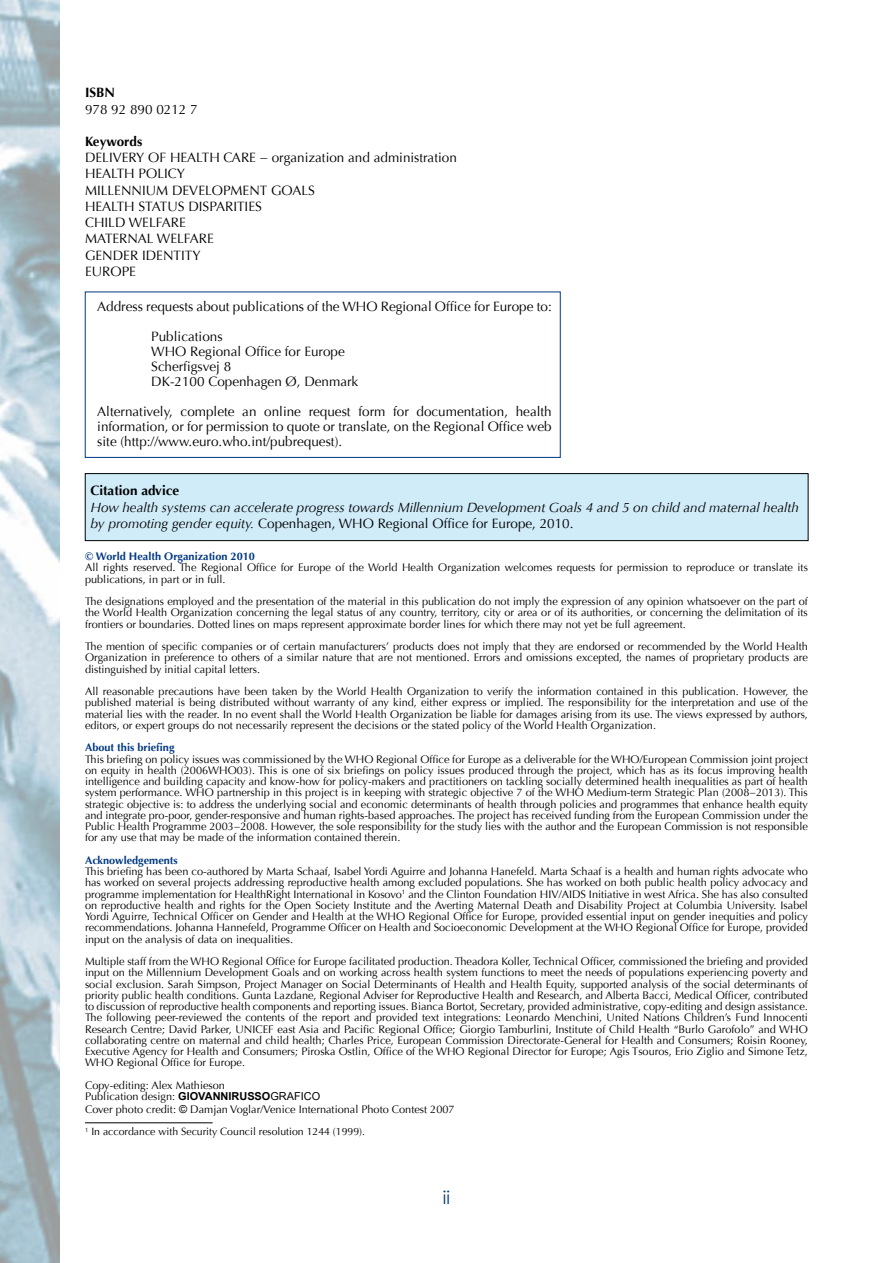
<style>
.page{position:relative;width:893px;height:1263px;background:#fff}
.page>*{position:absolute;margin:0;border:0;box-sizing:border-box;transform-origin:0 0}
.t1{font:18px "Century Gothic";color:#003882}
.t2{font:13.5px/16.2px "Optima";color:#000}
.t3{font:italic 13.5px/16.2px "Optima";color:#000}
.t4{font:700 13.5px "Optima";color:#000}
.t5{font:10.95px/11.2px "Optima";color:#000;text-align:justify}
.t6{font:700 10.95px "Optima";color:#003882}
.t7{font:10.5px "Optima";color:#000}
.s1{font-style:normal}
.s2{font-family:"Arial";font-weight:700}
.s3{font-family:"Arial"}
</style>
<div class="page">
<img style="left:0;top:0;width:60px;height:1263px">
<hr style="left:85px;top:1122px;width:128px;height:1px;background:#000">
<div style="left:85px;top:474px;width:723px;height:67px;background:#d0ecf9"></div>
<div style="left:85px;top:473px;width:723px;height:68px;border:1px solid #000"></div>
<div style="left:85px;top:292px;width:476px;height:166px;border:1px solid #003882"></div>
<p class="t4" style="left:85px;top:85px;width:31px">ISBN</p>
<p class="t2" style="left:85px;top:101px;width:114px">978 92 890 0212 7</p>
<p class="t4" style="left:85px;top:134px;width:59px">Keywords</p>
<p class="t2" style="left:85px;top:150px;width:373px">DELIVERY OF HEALTH CARE − organization and administration<br>HEALTH POLICY<br>MILLENNIUM DEVELOPMENT GOALS<br>HEALTH STATUS DISPARITIES<br>CHILD WELFARE<br>MATERNAL WELFARE<br>GENDER IDENTITY<br>EUROPE</p>
<p class="t2" style="left:97px;top:299px;width:456px">Address requests about publications of the WHO Regional Office for Europe to:</p>
<p class="t2" style="left:151px;top:329px;width:209px;line-height:15px">Publications<br>WHO Regional Office for Europe<br>Scherfigsvej 8<br>DK-2100 Copenhagen Ø, Denmark</p>
<p class="t2" style="left:97px;top:404px;width:456px;line-height:15px;text-align:justify">Alternatively, complete an online request form for documentation, health information, or for permission to quote or translate, on the Regional Office web site (http://www.euro.who.int/pubrequest).</p>
<p class="t4" style="left:90px;top:483px;width:90px">Citation advice</p>
<p class="t3" style="left:90px;top:499px;width:710px">How health systems can accelerate progress towards Millennium Development Goals 4 and 5 on child and maternal health by promoting gender equity. <span class="s1">Copenhagen, WHO Regional Office for Europe, 2010.</span></p>
<p class="t6" style="left:85px;top:550px;width:171px">© World Health Organization 2010</p>
<p class="t5" style="left:85px;top:562px;width:724px">All rights reserved. The Regional Office for Europe of the World Health Organization welcomes requests for permission to reproduce or translate its publications, in part or in full.</p>
<p class="t5" style="left:85px;top:596px;width:724px">The designations employed and the presentation of the material in this publication do not imply the expression of any opinion whatsoever on the part of the World Health Organization concerning the legal status of any country, territory, city or area or of its authorities, or concerning the delimitation of its frontiers or boundaries. Dotted lines on maps represent approximate border lines for which there may not yet be full agreement.</p>
<p class="t5" style="left:85px;top:641px;width:724px">The mention of specific companies or of certain manufacturers’ products does not imply that they are endorsed or recommended by the World Health Organization in preference to others of a similar nature that are not mentioned. Errors and omissions excepted, the names of proprietary products are distinguished by initial capital letters.</p>
<p class="t5" style="left:85px;top:686px;width:724px">All reasonable precautions have been taken by the World Health Organization to verify the information contained in this publication. However, the published material is being distributed without warranty of any kind, either express or implied. The responsibility for the interpretation and use of the material lies with the reader. In no event shall the World Health Organization be liable for damages arising from its use. The views expressed by authors, editors, or expert groups do not necessarily represent the decisions or the stated policy of the World Health Organization.</p>
<p class="t6" style="left:85px;top:741px;width:91px">About this briefing</p>
<p class="t5" style="left:85px;top:753px;width:724px">This briefing on policy issues was commissioned by the WHO Regional Office for Europe as a deliverable for the WHO/European Commission joint project on equity in health (2006WHO03). This is one of six briefings on policy issues produced through the project, which has as its focus improving health intelligence and building capacity and know-how for policy-makers and practitioners on tackling socially determined health inequalities as part of health system performance. WHO partnership in this project is in keeping with strategic objective 7 of the WHO Medium-term Strategic Plan (2008−2013). This strategic objective is: to address the underlying social and economic determinants of health through policies and programmes that enhance health equity and integrate pro-poor, gender-responsive and human rights-based approaches. The project has received funding from the European Commission under the Public Health Programme 2003−2008. However, the sole responsibility for the study lies with the author and the European Commission is not responsible for any use that may be made of the information contained therein.</p>
<p class="t6" style="left:85px;top:854px;width:94px">Acknowledgements</p>
<p class="t5" style="left:85px;top:866px;width:724px">This briefing has been co-authored by Marta Schaaf, Isabel Yordi Aguirre and Johanna Hanefeld. Marta Schaaf is a health and human rights advocate who has worked on several projects addressing reproductive health among excluded populations. She has worked on both public health policy advocacy and programme implementation for HealthRight International in Kosovo<sup>1</sup> and the Clinton Foundation HIV/AIDS Initiative in west Africa. She has also consulted on reproductive health and rights for the Open Society Institute and the Averting Maternal Death and Disability Project at Columbia University. Isabel Yordi Aguirre, Technical Officer on Gender and Health at the WHO Regional Office for Europe, provided essential input on gender inequities and policy recommendations. Johanna Hannefeld, Programme Officer on Health and Socioeconomic Development at the WHO Regional Office for Europe, provided input on the analysis of data on inequalities.</p>
<p class="t5" style="left:85px;top:956px;width:724px">Multiple staff from the WHO Regional Office for Europe facilitated production. Theadora Koller, Technical Officer, commissioned the briefing and provided input on the Millennium Development Goals and on working across health system functions to meet the needs of populations experiencing poverty and social exclusion. Sarah Simpson, Project Manager on Social Determinants of Health and Health Equity, supported analysis of the social determinants of priority public health conditions. Gunta Lazdane, Regional Adviser for Reproductive Health and Research, and Alberta Bacci, Medical Officer, contributed to discussion of reproductive health components and reporting issues. Bianca Bortot, Secretary, provided administrative, copy-editing and design assistance.<br>The following peer-reviewed the contents of the report and provided text integrations: Leonardo Menchini, United Nations Children’s Fund Innocenti Research Centre; David Parker, UNICEF east Asia and Pacific Regional Office; Giorgio Tamburlini, Institute of Child Health “Burlo Garofolo” and WHO collaborating centre on maternal and child health; Charles Price, European Commission Directorate-General for Health and Consumers; Roisin Rooney, Executive Agency for Health and Consumers; Piroska Ostlin, Office of the WHO Regional Director for Europe; Agis Tsouros, Erio Ziglio and Simone Tetz, WHO Regional Office for Europe.</p>
<p class="t5" style="left:85px;top:1080px;width:237px">Copy-editing: Alex Mathieson<br>Publication design: <span class="s2">GIOVANNIRUSSO</span><span class="s3">GRAFICO</span></p>
<p class="t5" style="left:85px;top:1104px;width:371px">Cover photo credit: <span class="s3">©</span> Damjan Voglar/Venice International Photo Contest 2007</p>
<p class="t7" style="left:85px;top:1126px;width:282px"><sup>1</sup> In accordance with Security Council resolution 1244 (1999).</p>
<h1 class="t1" style="left:443px;top:1186px;width:9px">ii</h1>
</div>
